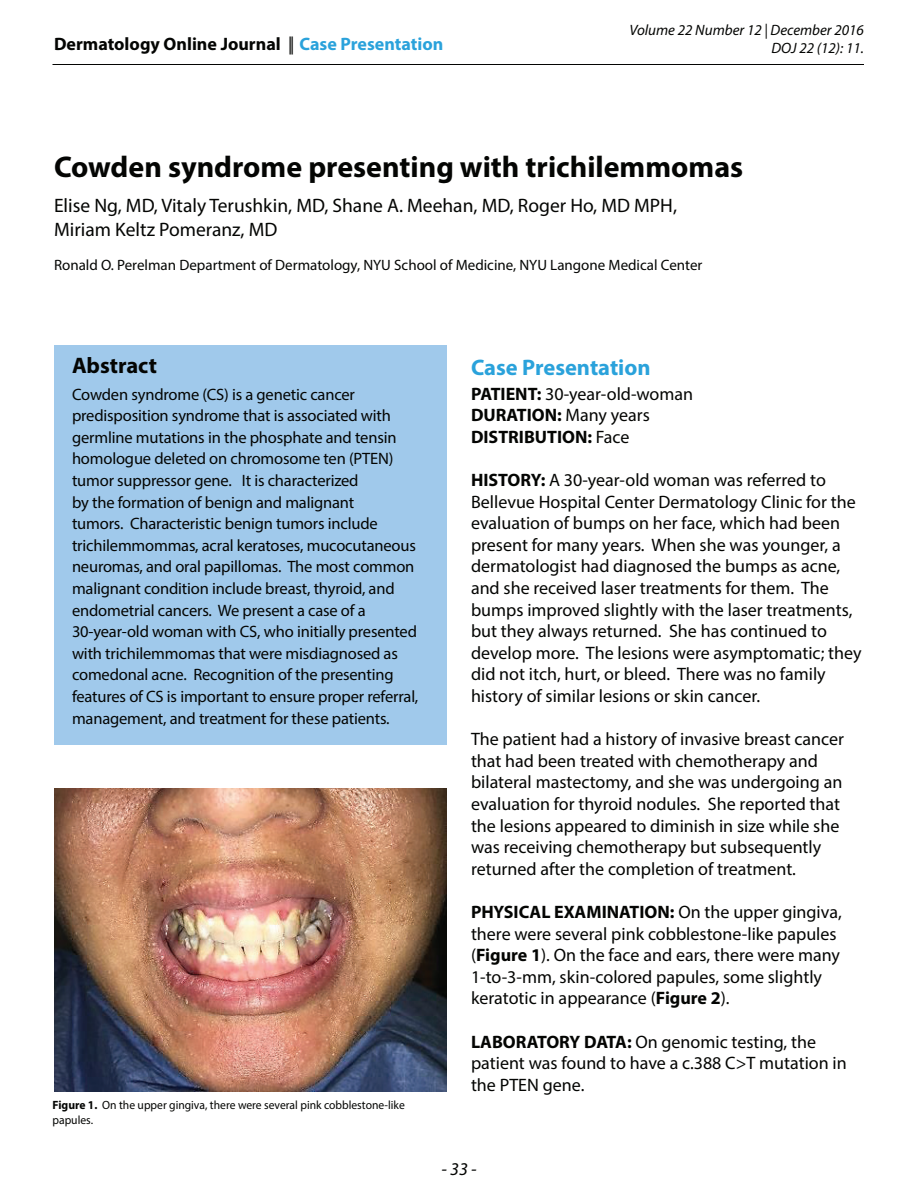
<style>
.page{position:relative;width:918px;height:1188px;background:#fff}
.page>*{position:absolute;margin:0;border:0;box-sizing:border-box;transform-origin:0 0}
.t1{font:700 30px "Myriad Pro";color:#040503}
.t2{font:700 22.5px "Myriad Pro";color:#2aa2db}
.t3{font:700 22.5px "Myriad Pro";color:#040503}
.t4{font:19.5px/23.4px "Myriad Pro";color:#040503}
.t5{font:18px/21.6px "Myriad Pro";color:#040503}
.t6{font:700 18px/21.6px "Myriad Pro";color:#040503}
.t7{font:italic 18px "Myriad Pro";color:#040503}
.t8{font:16.5px/21.6px "Myriad Pro";letter-spacing:-.01em;color:#040503}
.t9{font:15px "Myriad Pro";color:#040503}
.t10{font:italic 15px/18px "Myriad Pro";color:#040503;text-align:right}
.t11{font:12px/14.4px "Myriad Pro";color:#040503}
.s1{font-weight:400}
.s2{color:#2aa2db}
.s3{font-weight:700}
</style>
<div class="page">
<hr style="left:52px;top:64px;width:812px;height:1px;background:#040503">
<div style="left:54px;top:346px;width:393px;height:399px;background:#a0c9eb"></div>
<img style="left:54px;top:788px;width:393px;height:304px">
<p class="t6" style="left:54px;top:33px;width:391px">Dermatology Online Journal <span class="s1">||</span> <span class="s2">Case Presentation</span></p>
<p class="t10" style="left:629px;top:20px;width:236px">Volume 22 Number 12 | December 2016<br>DOJ 22 (12): 11.</p>
<h1 class="t1" style="left:54px;top:148px;width:691px">Cowden syndrome presenting with trichilemmomas</h1>
<p class="t4" style="left:54px;top:194px;width:625px">Elise Ng, MD, Vitaly Terushkin, MD, Shane A. Meehan, MD, Roger Ho, MD MPH,<br>Miriam Keltz Pomeranz, MD</p>
<p class="t9" style="left:54px;top:256px;width:650px">Ronald O. Perelman Department of Dermatology, NYU School of Medicine, NYU Langone Medical Center</p>
<p class="t3" style="left:72px;top:351px;width:87px">Abstract</p>
<p class="t8" style="left:72px;top:383px;width:348px">Cowden syndrome (CS) is a genetic cancer predisposition syndrome that is associated with germline mutations in the phosphate and tensin homologue deleted on chromosome ten (PTEN) tumor suppressor gene. It is characterized<br>by the formation of benign and malignant<br>tumors. Characteristic benign tumors include trichilemmommas, acral keratoses, mucocutaneous neuromas, and oral papillomas. The most common malignant condition include breast, thyroid, and endometrial cancers. We present a case of a 30-year-old woman with CS, who initially presented with trichilemmomas that were misdiagnosed as comedonal acne. Recognition of the presenting features of CS is important to ensure proper referral, management, and treatment for these patients.</p>
<p class="t11" style="left:52px;top:1098px;width:354px"><span class="s3">Figure 1.</span> On the upper gingiva, there were several pink cobblestone-like papules.</p>
<p class="t2" style="left:471px;top:353px;width:181px">Case Presentation</p>
<p class="t6" style="left:471px;top:382px;width:224px">PATIENT: <span class="s1">30-year-old-woman<br></span>DURATION: <span class="s1">Many years<br></span>DISTRIBUTION: <span class="s1">Face</span></p>
<p class="t5" style="left:471px;top:469px;width:392px"><span class="s3">HISTORY:</span> A 30-year-old woman was referred to Bellevue Hospital Center Dermatology Clinic for the evaluation of bumps on her face, which had been present for many years. When she was younger, a dermatologist had diagnosed the bumps as acne, and she received laser treatments for them. The bumps improved slightly with the laser treatments, but they always returned. She has continued to develop more. The lesions were asymptomatic; they did not itch, hurt, or bleed. There was no family history of similar lesions or skin cancer.</p>
<p class="t5" style="left:471px;top:728px;width:375px">The patient had a history of invasive breast cancer that had been treated with chemotherapy and bilateral mastectomy, and she was undergoing an evaluation for thyroid nodules. She reported that the lesions appeared to diminish in size while she was receiving chemotherapy but subsequently returned after the completion of treatment.</p>
<p class="t5" style="left:471px;top:901px;width:372px"><span class="s3">PHYSICAL EXAMINATION:</span> On the upper gingiva, there were several pink cobblestone-like papules (<span class="s3">Figure 1</span>). On the face and ears, there were many 1-to-3-mm, skin-colored papules, some slightly keratotic in appearance (<span class="s3">Figure 2</span>).</p>
<p class="t5" style="left:471px;top:1030px;width:377px"><span class="s3">LABORATORY DATA:</span> On genomic testing, the patient was found to have a c.388 C&gt;T mutation in the PTEN gene.</p>
<p class="t7" style="left:441px;top:1157px;width:37px">- 33 -</p>
</div>
